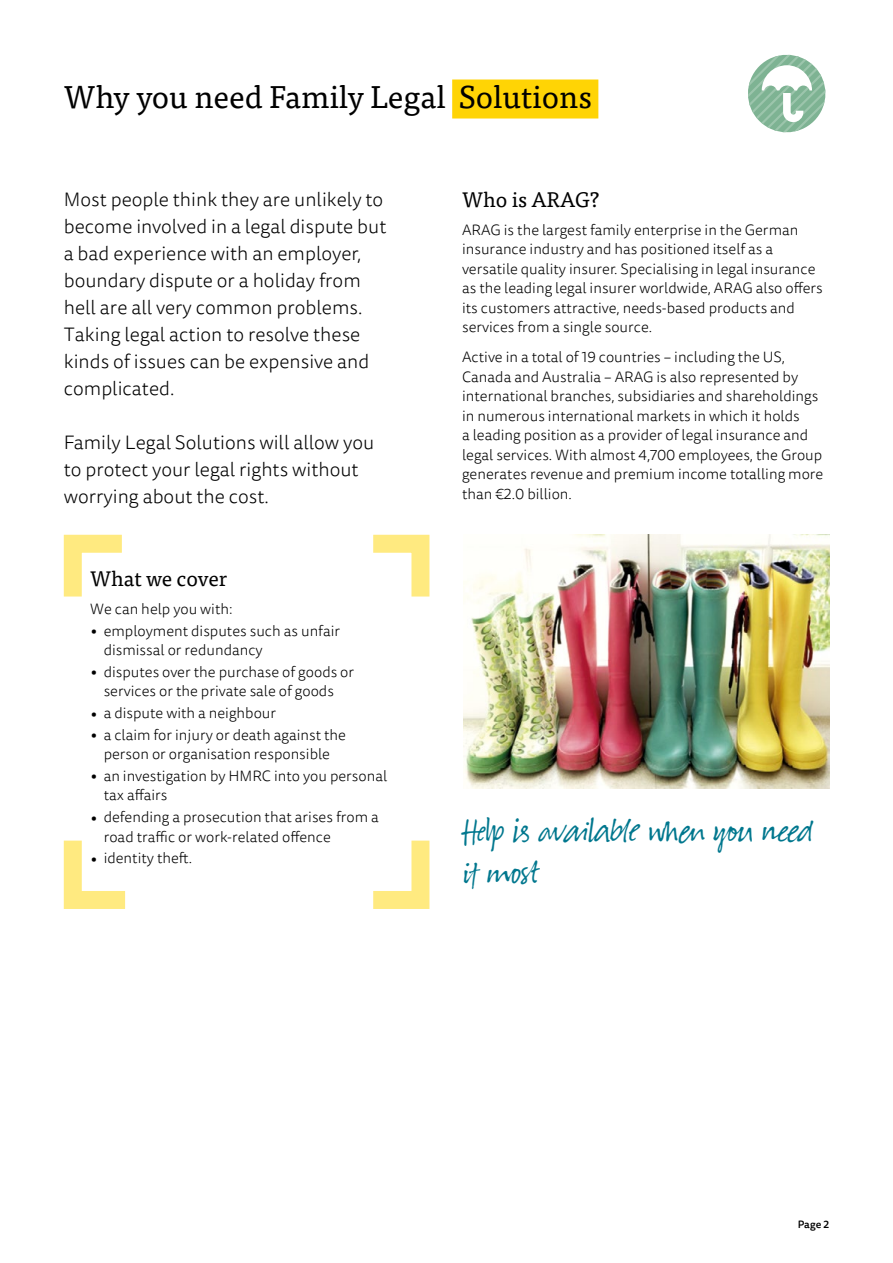
<style>
.page{position:relative;width:893px;height:1263px;background:#fff}
.page>*{position:absolute;margin:0;border:0;box-sizing:border-box;transform-origin:0 0}
.t1{font:40.5px/42px "Suomi Hand Script";color:#00778e}
.t2{font:31.5px "Tisa OT";color:#000}
.t3{font:21px "Tisa OT";color:#000}
.t4{font:300 19.5px/27px "Tisa Sans OT";color:#000}
.t5{font:300 15px/19.5px "Tisa Sans OT";color:#000}
.t6{font:500 10.5px "Tisa Sans OT";color:#000}
.s1{font-size:22.5px}
</style>
<div class="page">
<div style="left:452px;top:80px;width:146px;height:39px;background:#ffd405"></div>
<svg style="left:63px;top:840px;width:63px;height:69px"></svg>
<svg style="left:373px;top:840px;width:57px;height:69px"></svg>
<svg style="left:373px;top:534px;width:57px;height:63px"></svg>
<svg style="left:63px;top:534px;width:59px;height:63px"></svg>
<img style="left:463px;top:535px;width:366px;height:253px">
<svg style="left:748px;top:54px;width:78px;height:79px"></svg>
<h2 class="t2" style="left:64px;top:78px;width:530px">Why you need Family Legal Solutions</h2>
<p class="t4" style="left:64px;top:187px;width:324px">Most people think they are unlikely to become involved in a legal dispute but a bad experience with an employer, boundary dispute or a holiday from hell are all very common problems.<br>Taking legal action to resolve these kinds of issues can be expensive and complicated.</p>
<h3 class="t4" style="left:64px;top:430px;width:312px">Family Legal Solutions will allow you to protect your legal rights without worrying about the cost.</h3>
<h3 class="t3" style="left:90px;top:566px;width:139px">What we cover</h3>
<p class="t5" style="left:90px;top:600px;width:144px">We can help you with:</p>
<p class="t5" style="left:104px;top:622px;width:238px;text-indent:-14px"><span class="s1">•</span> employment disputes such as unfair dismissal or redundancy</p>
<p class="t5" style="left:90px;top:663px;width:266px;text-align:center"><span class="s1">•</span> disputes over the purchase of goods or services or the private sale of goods</p>
<p class="t5" style="left:90px;top:704px;width:188px"><span class="s1">•</span> a dispute with a neighbour</p>
<p class="t5" style="left:90px;top:726px;width:257px;text-align:center"><span class="s1">•</span> a claim for injury or death against the person or organisation responsible</p>
<p class="t5" style="left:104px;top:767px;width:285px;text-indent:-14px"><span class="s1">•</span> an investigation by HMRC into you personal tax affairs</p>
<p class="t5" style="left:104px;top:808px;width:277px;text-indent:-14px"><span class="s1">•</span> defending a prosecution that arises from a road traffic or work-related offence</p>
<p class="t5" style="left:90px;top:849px;width:103px"><span class="s1">•</span> identity theft.</p>
<h3 class="t3" style="left:462px;top:187px;width:139px">Who is ARAG?</h3>
<p class="t5" style="left:462px;top:221px;width:362px">ARAG is the largest family enterprise in the German insurance industry and has positioned itself as a versatile quality insurer. Specialising in legal insurance as the leading legal insurer worldwide, ARAG also offers its customers attractive, needs-based products and services from a single source.</p>
<p class="t5" style="left:462px;top:348px;width:363px">Active in a total of 19 countries – including the US, Canada and Australia – ARAG is also represented by international branches, subsidiaries and shareholdings in numerous international markets in which it holds<br>a leading position as a provider of legal insurance and legal services. With almost 4,700 employees, the Group generates revenue and premium income totalling more than €2.0 billion.</p>
<h1 class="t1" style="left:463px;top:812px;width:352px">Help is available when you need it most</h1>
<p class="t6" style="left:798px;top:1218px;width:33px">Page 2</p>
</div>
